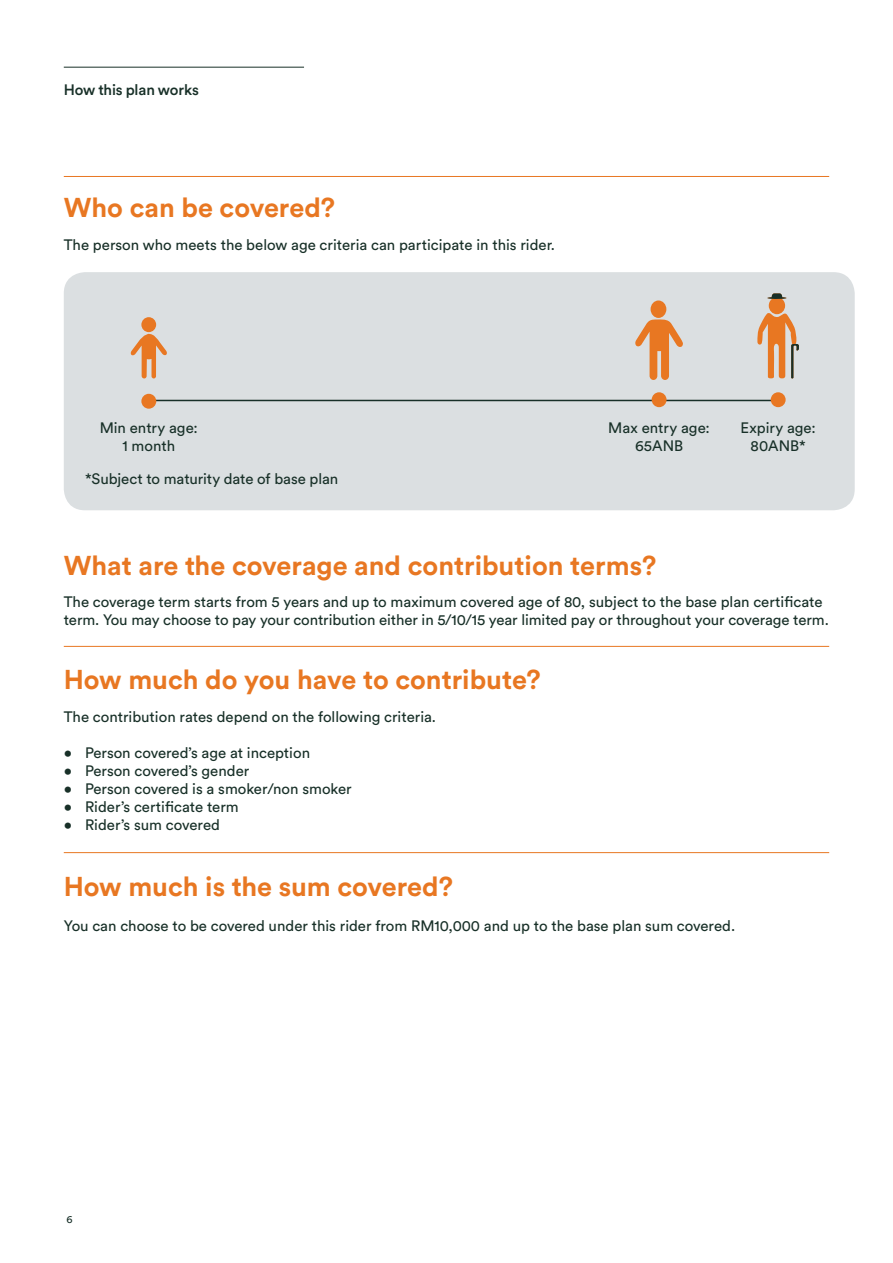
<style>
.page{position:relative;width:893px;height:1263px;background:#fff}
.page>*{position:absolute;margin:0;border:0;box-sizing:border-box;transform-origin:0 0}
.t1{font:700 27px "FWD Circular";color:#e87722}
.t2{font:15px/18px "FWD Circular";color:#183028;text-align:center}
.t3{font:500 15px "FWD Circular";letter-spacing:-.005em;color:#183028}
.t4{font:10.5px "FWD Circular";color:#183028}
</style>
<div class="page">
<hr style="left:64px;top:67px;width:240px;height:1px;background:#183028">
<hr style="left:64px;top:176px;width:765px;height:1px;background:#e87722">
<hr style="left:64px;top:646px;width:765px;height:1px;background:#e87722">
<hr style="left:64px;top:852px;width:765px;height:1px;background:#e87722">
<div style="left:64px;top:272px;width:791px;height:238px;background:#dbdfe1;border-radius:21px"></div>
<hr style="left:149px;top:400px;width:629px;height:1px;background:#183028">
<div style="left:141px;top:394px;width:15px;height:15px;background:#e87722;border-radius:50%"></div>
<div style="left:771px;top:392px;width:15px;height:15px;background:#e87722;border-radius:50%"></div>
<div style="left:652px;top:392px;width:14px;height:15px;background:#e87722;border-radius:50%"></div>
<svg style="left:130px;top:333px;width:37px;height:45px"></svg>
<div style="left:141px;top:317px;width:15px;height:15px;background:#e87722;border-radius:50%"></div>
<div style="left:651px;top:300px;width:15px;height:18px;background:#e87722;border-radius:50%"></div>
<svg style="left:635px;top:319px;width:48px;height:61px"></svg>
<svg style="left:757px;top:293px;width:42px;height:85px"></svg>
<p class="t3" style="left:64px;top:79px;width:137px">How this plan works</p>
<h1 class="t1" style="left:64px;top:189px;width:273px">Who can be covered?</h1>
<p class="t2" style="left:64px;top:235px;width:493px">The person who meets the below age criteria can participate in this rider.</p>
<p class="t2" style="left:100px;top:418px;width:100px">Min entry age:<br>1 month</p>
<p class="t2" style="left:740px;top:418px;width:77px">Expiry age:<br>80ANB*</p>
<p class="t2" style="left:608px;top:418px;width:103px">Max entry age:<br>65ANB</p>
<p class="t2" style="left:85px;top:469px;width:255px">*Subject to maturity date of base plan</p>
<h1 class="t1" style="left:64px;top:547px;width:594px">What are the coverage and contribution terms?</h1>
<p class="t2" style="left:64px;top:592px;width:767px;text-align:left">The coverage term starts from 5 years and up to maximum covered age of 80, subject to the base plan certificate term. You may choose to pay your contribution either in 5/10/15 year limited pay or throughout your coverage term.</p>
<h1 class="t1" style="left:64px;top:661px;width:478px">How much do you have to contribute?</h1>
<p class="t2" style="left:64px;top:707px;width:374px">The contribution rates depend on the following criteria.</p>
<p class="t2" style="left:64px;top:743px;width:248px">• Person covered’s age at inception</p>
<p class="t2" style="left:64px;top:761px;width:187px">• Person covered’s gender</p>
<p class="t2" style="left:64px;top:779px;width:289px">• Person covered is a smoker/non smoker</p>
<p class="t2" style="left:64px;top:797px;width:176px">• Rider’s certificate term</p>
<p class="t2" style="left:64px;top:815px;width:158px">• Rider’s sum covered</p>
<h1 class="t1" style="left:64px;top:868px;width:391px">How much is the sum covered?</h1>
<p class="t2" style="left:64px;top:916px;width:673px">You can choose to be covered under this rider from RM10,000 and up to the base plan sum covered.</p>
<p class="t4" style="left:66px;top:1212px;width:8px">6</p>
</div>
